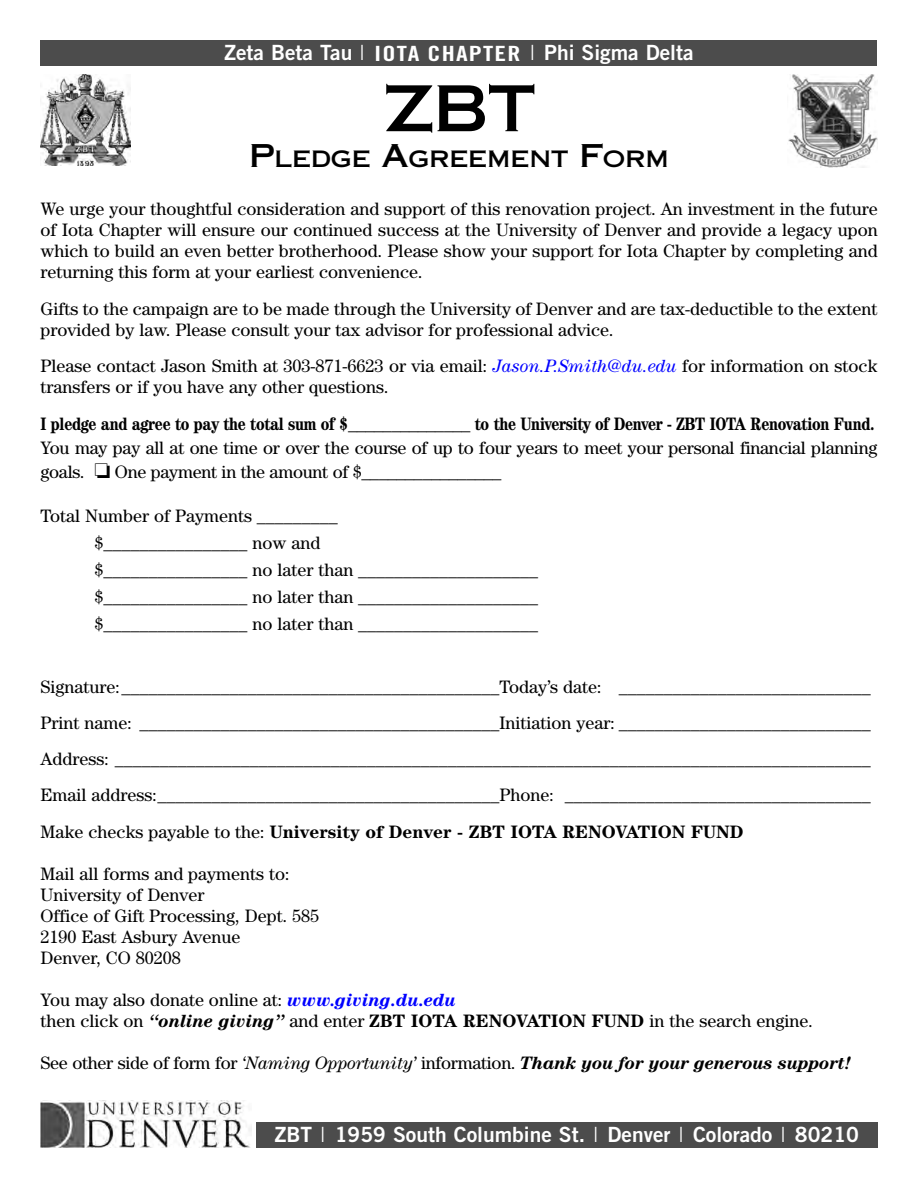
<style>
.page{position:relative;width:918px;height:1188px;background:#fff}
.page>*{position:absolute;margin:0;border:0;box-sizing:border-box;transform-origin:0 0}
.t1{font:63px "Copperplate Thirty One AB";color:#000}
.t2{font:27px "Copperplate Thirty One AB";letter-spacing:-.025em;color:#000}
.t3{font:21px "Trade Gothic Bold Two";color:#fff}
.t4{font:18px/21px "Century";color:#000}
.t5{font:700 condensed 18px "Century";letter-spacing:-.015em;color:#000}
.s1{font-family:"Trade Gothic";font-weight:300}
.s2{font-family:"Trade Gothic Bold Cond Twenty"}
.s3{font-size:31.5px}
.s4{font-style:italic;color:#00f}
.s5{font-weight:700}
.s6{font-weight:700;font-style:italic;color:#00f}
.s7{font-weight:700;font-style:italic}
.s8{font-style:italic}
</style>
<div class="page">
<div style="left:40px;top:40px;width:838px;height:26px;background:#4c4c4c"></div>
<img style="left:40px;top:74px;width:91px;height:91px">
<img style="left:788px;top:74px;width:90px;height:93px">
<img style="left:40px;top:1101px;width:211px;height:47px">
<div style="left:256px;top:1122px;width:622px;height:26px;background:#4c4c4c"></div>
<p class="t3" style="left:224px;top:45px;width:471px">Zeta Beta Tau <span class="s1">l</span> <span class="s2">IOTA CHAPTER</span> <span class="s1">l</span> Phi Sigma Delta</p>
<h1 class="t1" style="left:382px;top:85px;width:156px">ZBT</h1>
<h2 class="t2" style="left:249px;top:148px;width:422px"><span class="s3">P</span>ledge <span class="s3">A</span>greement <span class="s3">F</span>orm</h2>
<p class="t4" style="left:40px;top:200px;width:839px;text-align:justify">We urge your thoughtful consideration and support of this renovation project. An investment in the future of Iota Chapter will ensure our continued success at the University of Denver and provide a legacy upon which to build an even better brotherhood. Please show your support for Iota Chapter by completing and returning this form at your earliest convenience.</p>
<p class="t4" style="left:40px;top:300px;width:839px">Gifts to the campaign are to be made through the University of Denver and are tax-deductible to the extent provided by law. Please consult your tax advisor for professional advice.</p>
<p class="t4" style="left:40px;top:357px;width:839px">Please contact Jason Smith at 303-871-6623 or via email: <span class="s4">Jason.P.Smith@du.edu</span> for information on stock transfers or if you have any other questions.</p>
<p class="t5" style="left:40px;top:418px;width:836px">I pledge and agree to pay the total sum of $______________ to the University of Denver - ZBT IOTA Renovation Fund.</p>
<p class="t4" style="left:40px;top:437px;width:838px;line-height:24px">You may pay all at one time or over the course of up to four years to meet your personal financial planning goals. ❏ One payment in the amount of $________________</p>
<p class="t4" style="left:94px;top:504px;width:445px;line-height:27px;text-indent:-54px">Total Number of Payments _________<br>$________________ now and<br>$________________ no later than ____________________ $________________ no later than ____________________ $________________ no later than ____________________</p>
<p class="t4" style="left:40px;top:671px;width:832px;line-height:36.2px;text-align:justify">Signature:__________________________________________Today’s date: ____________________________ Print name: ________________________________________Initiation year: ____________________________ Address: ____________________________________________________________________________________ Email address:______________________________________Phone: __________________________________ Make checks payable to the: <span class="s5">University of Denver - ZBT IOTA RENOVATION FUND</span></p>
<p class="t4" style="left:40px;top:865px;width:280px">Mail all forms and payments to:<br>University of Denver<br>Office of Gift Processing, Dept. 585<br>2190 East Asbury Avenue<br>Denver, CO 80208</p>
<p class="t4" style="left:40px;top:991px;width:774px">You may also donate online at: <span class="s6">www.giving.du.edu<br></span>then click on <span class="s7">“online giving”</span> and enter <span class="s5">ZBT IOTA RENOVATION FUND</span> in the search engine.</p>
<p class="t4" style="left:40px;top:1054px;width:812px">See other side of form for <span class="s8">‘Naming Opportunity’</span> information. <span class="s7">Thank you for your generous support!</span></p>
<p class="t3" style="left:275px;top:1127px;width:586px">ZBT <span class="s1">l</span> 1959 South Columbine St. <span class="s1">l</span> Denver <span class="s1">l</span> Colorado <span class="s1">l</span> 80210</p>
</div>
